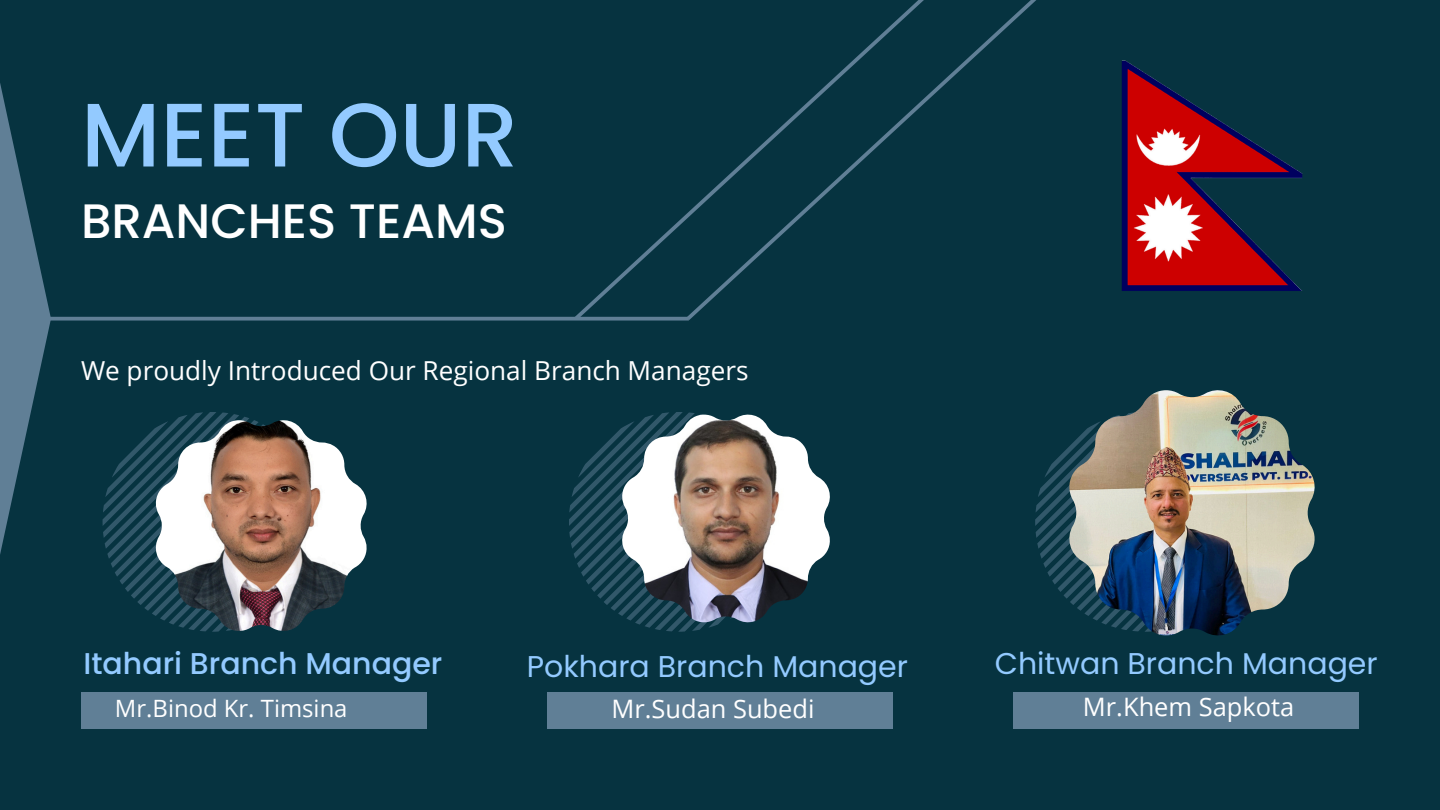
<style>
.page{position:relative;width:1440px;height:810px;background:#063340}
.page>*{position:absolute;margin:0;border:0;box-sizing:border-box;transform-origin:0 0}
.t1{font:500 90px "Poppins";color:#93caff}
.t2{font:500 48.3px "Poppins";color:#fff}
.t3{font:30px "Poppins";color:#93caff}
.t4{font:500 30px "Poppins";color:#93caff}
.t5{font:26.2px "Open Sans";color:#fff}
.t6{font:25.4px "Open Sans";color:#fff}
.t7{font:23.9px "Open Sans";color:#fff}
</style>
<div class="page">
<svg style="left:51px;top:317px;width:519px;height:4px;background:#55768c"></svg>
<svg style="left:570px;top:217px;width:113px;height:104px"></svg>
<svg style="left:683px;top:0;width:353px;height:321px"></svg>
<svg style="left:0;top:83px;width:51px;height:471px"></svg>
<div style="left:81px;top:692px;width:345px;height:37px;background:#607f96"></div>
<svg style="left:103px;top:412px;width:146px;height:220px"></svg>
<img style="left:156px;top:420px;width:211px;height:211px">
<div style="left:547px;top:692px;width:346px;height:37px;background:#607f96"></div>
<svg style="left:569px;top:412px;width:183px;height:220px"></svg>
<img style="left:622px;top:415px;width:208px;height:207px">
<div style="left:1014px;top:692px;width:345px;height:37px;background:#607f96"></div>
<svg style="left:1035px;top:447px;width:34px;height:152px"></svg>
<img style="left:1069px;top:390px;width:246px;height:245px">
<img style="left:1121px;top:60px;width:182px;height:231px">
<h3 class="t1" style="left:81px;top:72px;width:439px">MEET OUR</h3>
<p class="t2" style="left:81px;top:187px;width:427px">BRANCHES TEAMS</p>
<p class="t5" style="left:81px;top:352px;width:669px">We proudly Introduced Our Regional Branch Managers</p>
<p class="t4" style="left:83px;top:643px;width:360px">Itahari Branch Manager</p>
<h1 class="t7" style="left:115px;top:691px;width:234px">Mr.Binod Kr. Timsina</h1>
<h2 class="t3" style="left:527px;top:645px;width:383px">Pokhara Branch Manager</h2>
<p class="t3" style="left:995px;top:643px;width:384px">Chitwan Branch Manager</p>
<h4 class="t6" style="left:611px;top:691px;width:205px">Mr.Sudan Subedi</h4>
<h4 class="t6" style="left:1083px;top:689px;width:213px">Mr.Khem Sapkota</h4>
</div>
